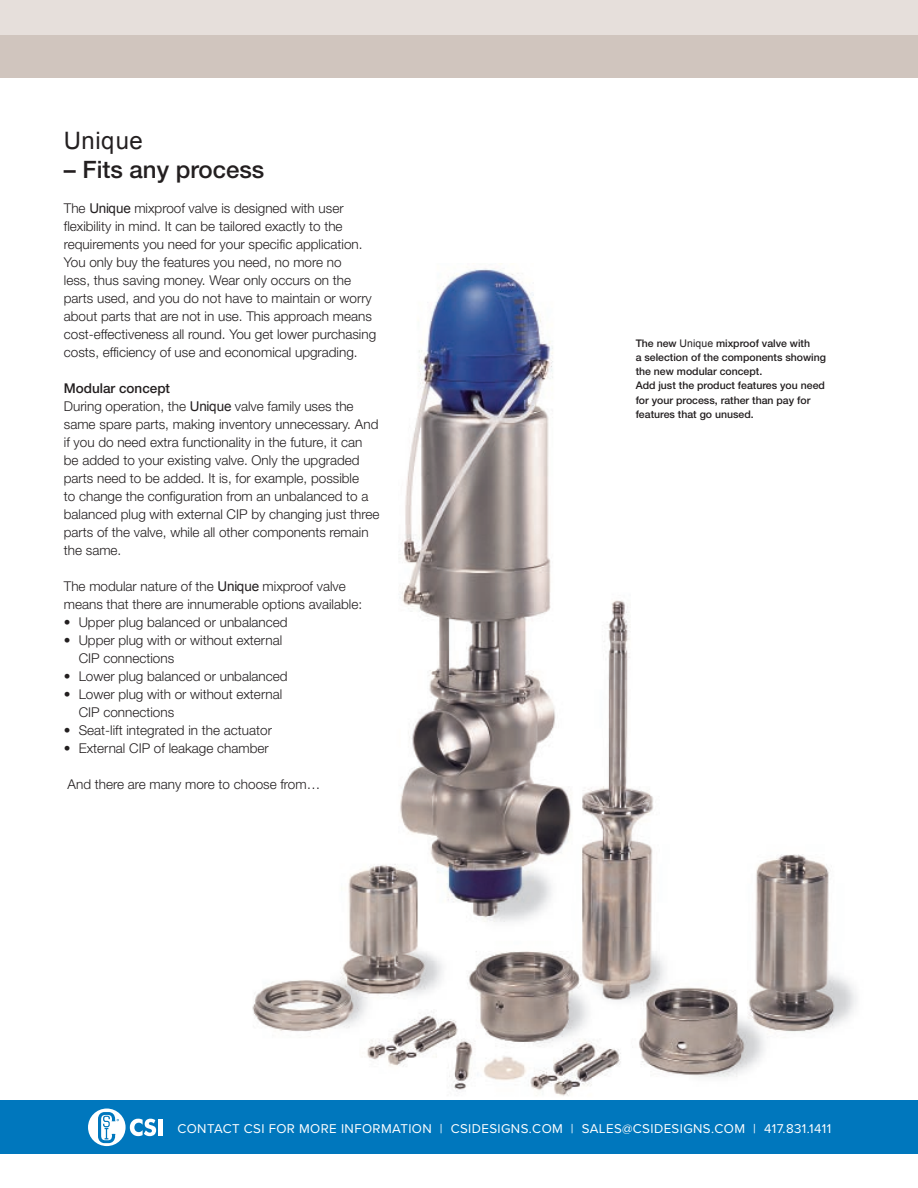
<style>
.page{position:relative;width:918px;height:1188px;background:#fff}
.page>*{position:absolute;margin:0;border:0;box-sizing:border-box;transform-origin:0 0}
.t1{font:500 24px "Helvetica Neue";color:#231f20}
.t2{font:24px "Arial";letter-spacing:.02em;color:#231f20}
.t3{font:300 13.5px/18px "Helvetica Neue";color:#231f20}
.t4{font:13.2px "Proxima Nova";letter-spacing:.03em;color:#fff}
.t5{font:500 10.5px/14.2px "Helvetica Neue";color:#231f20}
.s1{font-family:"Arial";font-weight:400}
.s2{font-weight:500}
</style>
<div class="page">
<img style="left:252px;top:268px;width:605px;height:828px">
<div style="left:0;top:0;width:918px;height:67px;background:#e6dfdb"></div>
<div style="left:0;top:35px;width:918px;height:43px;background:#d0c5be"></div>
<div style="left:21px;top:1074px;width:385px;height:44px;background:#fff"></div>
<div style="left:0;top:1100px;width:918px;height:54px;background:#0077bd"></div>
<svg style="left:88px;top:1109px;width:68px;height:37px"></svg>
<hr style="left:158px;top:1119px;width:4px;height:17px;background:#fff">
<p class="t2" style="left:64px;top:125px;width:81px">Unique</p>
<p class="t1" style="left:64px;top:155px;width:202px">– Fits any process</p>
<p class="t3" style="left:64px;top:199px;width:314px">The <span class="s1">Unique</span> mixproof valve is designed with user flexibility in mind. It can be tailored exactly to the requirements you need for your specific application.<br>You only buy the features you need, no more no<br>less, thus saving money. Wear only occurs on the parts used, and you do not have to maintain or worry about parts that are not in use. This approach means cost-effectiveness all round. You get lower purchasing costs, efficiency of use and economical upgrading.</p>
<p class="t3" style="left:64px;top:379px;width:317px"><span class="s2">Modular concept<br></span>During operation, the <span class="s1">Unique</span> valve family uses the same spare parts, making inventory unnecessary. And if you do need extra functionality in the future, it can be added to your existing valve. Only the upgraded parts need to be added. It is, for example, possible<br>to change the configuration from an unbalanced to a balanced plug with external CIP by changing just three parts of the valve, while all other components remain the same.</p>
<p class="t3" style="left:64px;top:577px;width:300px">The modular nature of the <span class="s1">Unique</span> mixproof valve means that there are innumerable options available:</p>
<p class="t3" style="left:64px;top:613px;width:225px">• Upper plug balanced or unbalanced</p>
<p class="t3" style="left:79px;top:631px;width:205px;text-indent:-15px">• Upper plug with or without external<br>CIP connections</p>
<p class="t3" style="left:64px;top:667px;width:225px">• Lower plug balanced or unbalanced</p>
<p class="t3" style="left:79px;top:685px;width:205px;text-indent:-15px">• Lower plug with or without external<br>CIP connections</p>
<p class="t3" style="left:64px;top:721px;width:210px">• Seat-lift integrated in the actuator</p>
<p class="t3" style="left:64px;top:739px;width:206px">• External CIP of leakage chamber</p>
<p class="t3" style="left:68px;top:775px;width:254px">And there are many more to choose from…</p>
<p class="t5" style="left:636px;top:336px;width:192px">The new <span class="s1">Unique</span> mixproof valve with<br>a selection of the components showing the new modular concept.<br>Add just the product features you need for your process, rather than pay for features that go unused.</p>
<p class="t4" style="left:177px;top:1119px;width:655px">CONTACT CSI FOR MORE INFORMATION | CSIDESIGNS.COM | SALES@CSIDESIGNS.COM | 417.831.1411</p>
</div>
